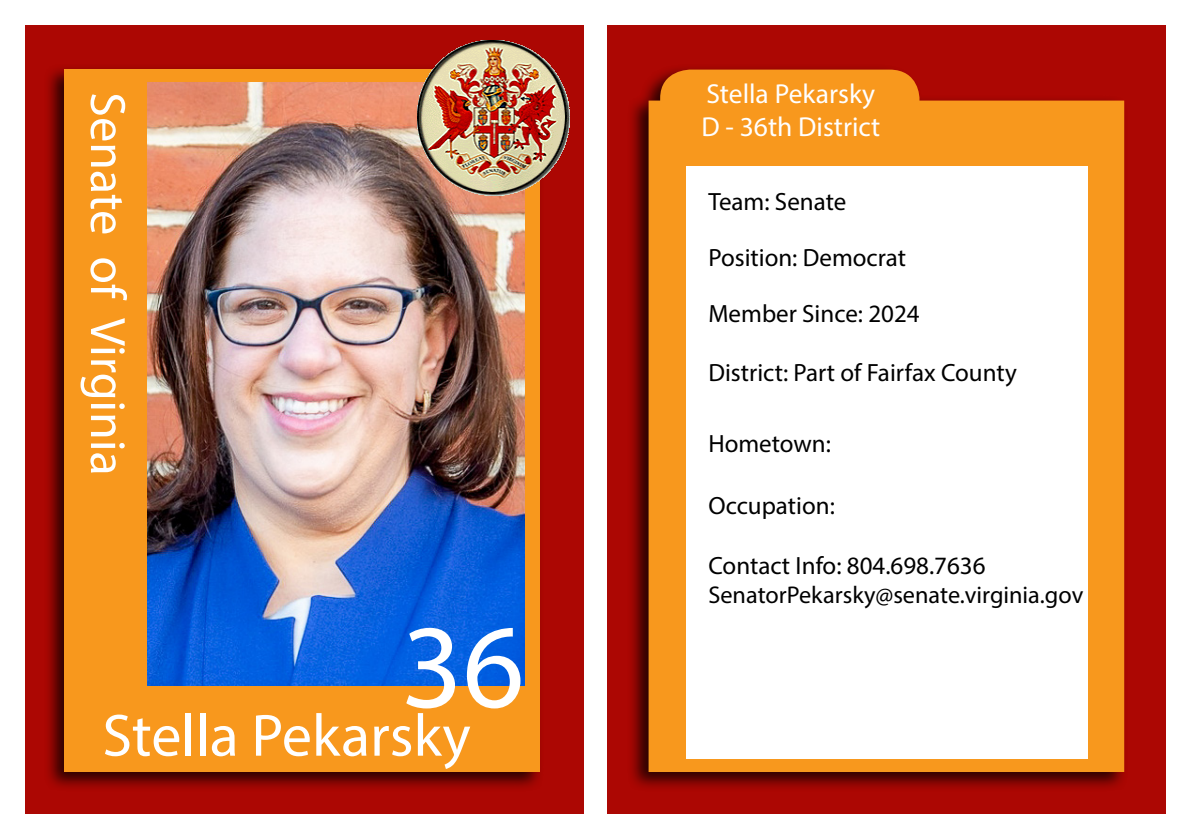
<style>
.page{position:relative;width:1188px;height:838px;background:#fff}
.page>*{position:absolute;margin:0;border:0;box-sizing:border-box;transform-origin:0 0}
.t1{font:120px "Myriad Pro";color:#fff}
.t2{font:60px "Myriad Pro";color:#fff}
.t3{font:50px "Myriad Pro";color:#fff}
.t4{font:27.5px "Myriad Pro";color:#fff}
.t5{font:25px "Myriad Pro";color:#000}
.t6{font:24.25px "Myriad Pro";color:#000}
</style>
<div class="page">
<div style="left:25px;top:25px;width:558px;height:788px;background:#ac0703"></div>
<div style="left:608px;top:25px;width:558px;height:788px;background:#ac0703"></div>
<div style="left:43px;top:64px;width:501px;height:728px;background:#000;opacity:.75"></div>
<div style="left:65px;top:70px;width:475px;height:702px;background:#f8981d"></div>
<img style="left:147px;top:82px;width:377px;height:603px">
<div style="left:627px;top:63px;width:500px;height:729px;background:#000;opacity:.75"></div>
<svg style="left:648px;top:70px;width:476px;height:702px;background:#ef8c1b"></svg>
<div style="left:686px;top:166px;width:401px;height:592px;background:#fff"></div>
<img style="left:417px;top:40px;width:152px;height:156px">
<p class="t3" style="left:139px;top:92px;width:385px;rotate:90deg">Senate of Virginia</p>
<p class="t1" style="left:401px;top:593px;width:125px">36</p>
<p class="t2" style="left:102px;top:698px;width:370px">Stella Pekarsky</p>
<p class="t4" style="left:706px;top:77px;width:170px">Stella Pekarsky</p>
<p class="t4" style="left:701px;top:110px;width:180px">D - 36th District</p>
<p class="t5" style="left:708px;top:186px;width:140px">Team: Senate</p>
<p class="t5" style="left:708px;top:242px;width:199px">Position: Democrat</p>
<p class="t5" style="left:708px;top:298px;width:213px">Member Since: 2024</p>
<p class="t5" style="left:708px;top:357px;width:310px">District: Part of Fairfax County</p>
<p class="t5" style="left:708px;top:428px;width:124px">Hometown:</p>
<p class="t5" style="left:708px;top:489px;width:128px">Occupation:</p>
<p class="t5" style="left:708px;top:549px;width:279px">Contact Info: 804.698.7636</p>
<p class="t6" style="left:708px;top:579px;width:376px">SenatorPekarsky@senate.virginia.gov</p>
</div>
